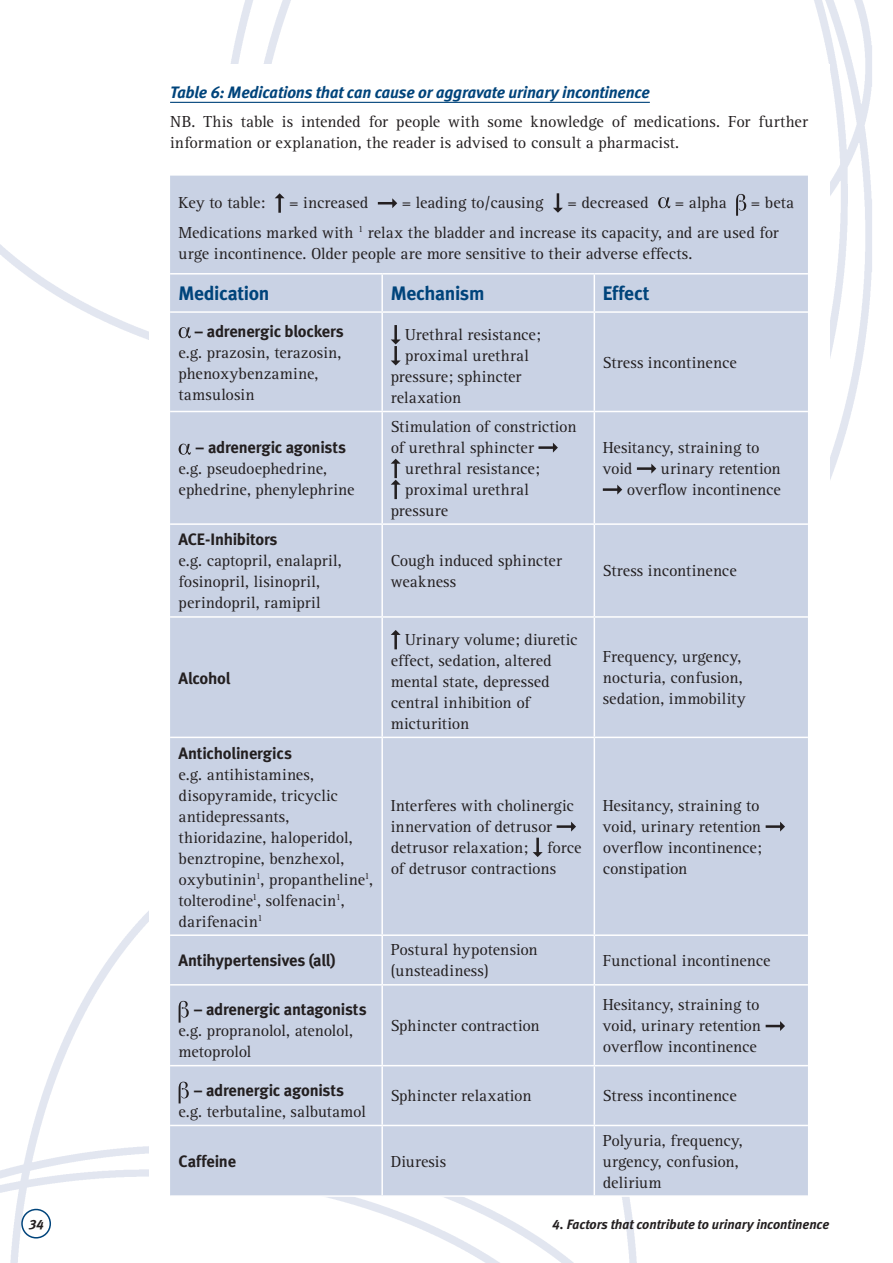
<style>
.page{position:relative;width:893px;height:1263px;background:#fff}
.page>*{position:absolute;margin:0;border:0;box-sizing:border-box;transform-origin:0 0}
.SD_B_Heading{font:19.5px "Meta Bold LF";letter-spacing:-.015em;color:#00447b}
.TEXT_RL{font:16.5px/21px "Rotis Serif";letter-spacing:.005em;color:#231f20}
.text{font:16.5px/21px "Rotis Serif";color:#231f20}
.E_Table_Heading_not{font:italic 16.5px "Meta Bold LF";letter-spacing:-.01em;color:#00447b}
.TEXT_RL-2{font:16.5px/21px "Rotis Serif";letter-spacing:-.02em;color:#231f20}
.TEXT_RL-3{font:16.5px "Meta Bold LF";letter-spacing:-.015em;color:#231f20}
.t1{font:italic 13.5px "Meta Bold LF";letter-spacing:-.005em;color:#231f20}
.s1{font-family:"Meta Bold LF"}
</style>
<div class="page">
<img style="left:0;top:0;width:872px;height:1263px">
<div style="left:149px;top:64px;width:680px;height:1122px;background:#fff"></div>
<div style="left:22px;top:1209px;width:28px;height:29px;background:#fff;border-radius:50%"></div>
<div style="left:21px;top:1209px;width:30px;height:29px;border:2px solid #00447b;border-radius:50%"></div>
<hr style="left:170px;top:102px;width:480px;height:1px;background:#00447b">
<div style="left:170px;top:176px;width:638px;height:1019px;background:#c9d2e4"></div>
<hr style="left:170px;top:273px;width:212px;height:2px;background:#fff">
<hr style="left:382px;top:273px;width:212px;height:2px;background:#fff">
<hr style="left:381px;top:275px;width:2px;height:36px;background:#fff">
<hr style="left:594px;top:273px;width:214px;height:2px;background:#fff">
<hr style="left:594px;top:275px;width:1px;height:36px;background:#fff">
<hr style="left:170px;top:311px;width:212px;height:2px;background:#fff">
<hr style="left:382px;top:311px;width:212px;height:2px;background:#fff">
<hr style="left:381px;top:313px;width:2px;height:98px;background:#fff">
<hr style="left:594px;top:311px;width:214px;height:2px;background:#fff">
<hr style="left:594px;top:313px;width:1px;height:98px;background:#fff">
<hr style="left:170px;top:411px;width:212px;height:1px;background:#fff">
<hr style="left:382px;top:411px;width:212px;height:1px;background:#fff">
<hr style="left:381px;top:412px;width:2px;height:111px;background:#fff">
<hr style="left:594px;top:411px;width:214px;height:1px;background:#fff">
<hr style="left:594px;top:412px;width:1px;height:111px;background:#fff">
<hr style="left:170px;top:523px;width:212px;height:2px;background:#fff">
<hr style="left:382px;top:523px;width:212px;height:2px;background:#fff">
<hr style="left:381px;top:525px;width:2px;height:91px;background:#fff">
<hr style="left:594px;top:523px;width:214px;height:2px;background:#fff">
<hr style="left:594px;top:525px;width:1px;height:91px;background:#fff">
<hr style="left:170px;top:616px;width:212px;height:2px;background:#fff">
<hr style="left:382px;top:616px;width:212px;height:2px;background:#fff">
<hr style="left:381px;top:618px;width:2px;height:119px;background:#fff">
<hr style="left:594px;top:616px;width:214px;height:2px;background:#fff">
<hr style="left:594px;top:618px;width:1px;height:119px;background:#fff">
<hr style="left:170px;top:737px;width:212px;height:1px;background:#fff">
<hr style="left:382px;top:737px;width:212px;height:1px;background:#fff">
<hr style="left:381px;top:738px;width:2px;height:196px;background:#fff">
<hr style="left:594px;top:737px;width:214px;height:1px;background:#fff">
<hr style="left:594px;top:738px;width:1px;height:196px;background:#fff">
<hr style="left:170px;top:934px;width:212px;height:2px;background:#fff">
<hr style="left:382px;top:934px;width:212px;height:2px;background:#fff">
<hr style="left:381px;top:936px;width:2px;height:48px;background:#fff">
<hr style="left:594px;top:934px;width:214px;height:2px;background:#fff">
<hr style="left:594px;top:936px;width:1px;height:48px;background:#fff">
<hr style="left:170px;top:984px;width:212px;height:1px;background:#fff">
<hr style="left:382px;top:984px;width:212px;height:1px;background:#fff">
<hr style="left:381px;top:985px;width:2px;height:80px;background:#fff">
<hr style="left:594px;top:984px;width:214px;height:1px;background:#fff">
<hr style="left:594px;top:985px;width:1px;height:80px;background:#fff">
<hr style="left:170px;top:1065px;width:212px;height:1px;background:#fff">
<hr style="left:382px;top:1065px;width:212px;height:1px;background:#fff">
<hr style="left:381px;top:1066px;width:2px;height:59px;background:#fff">
<hr style="left:594px;top:1065px;width:214px;height:1px;background:#fff">
<hr style="left:594px;top:1066px;width:1px;height:59px;background:#fff">
<hr style="left:170px;top:1125px;width:212px;height:1px;background:#fff">
<hr style="left:382px;top:1125px;width:212px;height:1px;background:#fff">
<hr style="left:381px;top:1126px;width:2px;height:69px;background:#fff">
<hr style="left:594px;top:1125px;width:214px;height:1px;background:#fff">
<hr style="left:594px;top:1126px;width:1px;height:69px;background:#fff">
<hr style="left:170px;top:1195px;width:212px;height:2px;background:#fff">
<hr style="left:382px;top:1195px;width:212px;height:2px;background:#fff">
<hr style="left:594px;top:1195px;width:214px;height:2px;background:#fff">
<svg style="left:275px;top:193px;width:10px;height:20px"></svg>
<svg style="left:378px;top:198px;width:19px;height:10px"></svg>
<svg style="left:553px;top:193px;width:10px;height:20px"></svg>
<svg style="left:658px;top:197px;width:12px;height:11px"></svg>
<svg style="left:736px;top:194px;width:10px;height:22px"></svg>
<svg style="left:179px;top:327px;width:12px;height:11px"></svg>
<svg style="left:391px;top:325px;width:10px;height:40px"></svg>
<svg style="left:179px;top:444px;width:12px;height:11px"></svg>
<svg style="left:538px;top:443px;width:20px;height:10px"></svg>
<svg style="left:391px;top:459px;width:10px;height:40px"></svg>
<svg style="left:637px;top:464px;width:19px;height:10px"></svg>
<svg style="left:603px;top:485px;width:19px;height:10px"></svg>
<svg style="left:391px;top:630px;width:10px;height:19px"></svg>
<svg style="left:557px;top:822px;width:19px;height:9px"></svg>
<svg style="left:533px;top:838px;width:10px;height:19px"></svg>
<svg style="left:766px;top:822px;width:19px;height:9px"></svg>
<svg style="left:179px;top:1001px;width:10px;height:22px"></svg>
<svg style="left:766px;top:1021px;width:19px;height:10px"></svg>
<svg style="left:179px;top:1082px;width:10px;height:21px"></svg>
<p class="E_Table_Heading_not" style="left:170px;top:82px;width:481px">Table 6: Medications that can cause or aggravate urinary incontinence</p>
<p class="text" style="left:170px;top:112px;width:639px">NB. This table is intended for people with some knowledge of medications. For further information or explanation, the reader is advised to consult a pharmacist.</p>
<p class="TEXT_RL" style="left:179px;top:193px;width:88px">Key to table:</p>
<p class="TEXT_RL" style="left:289px;top:193px;width:81px">= increased</p>
<p class="TEXT_RL" style="left:402px;top:193px;width:143px">= leading to/causing</p>
<p class="TEXT_RL" style="left:567px;top:193px;width:83px">= decreased</p>
<p class="TEXT_RL" style="left:675px;top:193px;width:53px">= alpha</p>
<p class="TEXT_RL" style="left:751px;top:193px;width:45px">= beta</p>
<p class="TEXT_RL" style="left:179px;top:222px;width:602px">Medications marked with <sup>1</sup> relax the bladder and increase its capacity, and are used for urge incontinence. Older people are more sensitive to their adverse effects.</p>
<p class="SD_B_Heading" style="left:179px;top:282px;width:92px">Medication</p>
<p class="SD_B_Heading" style="left:391px;top:282px;width:95px">Mechanism</p>
<p class="SD_B_Heading" style="left:603px;top:282px;width:48px">Effect</p>
<p class="TEXT_RL" style="left:179px;top:321px;width:167px;text-indent:16px"><span class="s1">– adrenergic blockers </span>e.g. prazosin, terazosin, phenoxybenzamine, tamsulosin</p>
<p class="TEXT_RL" style="left:405px;top:324px;width:137px">Urethral resistance;</p>
<p class="TEXT_RL" style="left:405px;top:345px;width:125px">proximal urethral</p>
<p class="TEXT_RL" style="left:391px;top:366px;width:132px">pressure; sphincter</p>
<p class="TEXT_RL" style="left:391px;top:387px;width:72px">relaxation</p>
<p class="TEXT_RL" style="left:603px;top:352px;width:135px">Stress incontinence</p>
<p class="TEXT_RL" style="left:179px;top:438px;width:177px;text-indent:17px"><span class="s1">– adrenergic agonists </span>e.g. pseudoephedrine, ephedrine, phenylephrine</p>
<p class="TEXT_RL" style="left:179px;top:530px;width:165px"><span class="s1">ACE-Inhibitors<br></span>e.g. captopril, enalapril, fosinopril, lisinopril, perindopril, ramipril</p>
<p class="TEXT_RL-3" style="left:179px;top:668px;width:53px">Alcohol</p>
<p class="TEXT_RL" style="left:179px;top:743px;width:196px"><span class="s1">Anticholinergics<br></span>e.g. antihistamines, disopyramide, tricyclic antidepressants, thioridazine, haloperidol, benztropine, benzhexol, oxybutinin<sup>1</sup>, propantheline<sup>1</sup>, tolterodine<sup>1</sup>, solfenacin<sup>1</sup>, darifenacin<sup>1</sup></p>
<p class="TEXT_RL" style="left:391px;top:416px;width:187px">Stimulation of constriction</p>
<p class="TEXT_RL" style="left:391px;top:437px;width:145px">of urethral sphincter</p>
<p class="TEXT_RL" style="left:405px;top:458px;width:136px">urethral resistance;</p>
<p class="TEXT_RL" style="left:405px;top:479px;width:125px">proximal urethral</p>
<p class="TEXT_RL" style="left:391px;top:500px;width:59px">pressure</p>
<p class="TEXT_RL" style="left:603px;top:437px;width:158px">Hesitancy, straining to void</p>
<p class="TEXT_RL" style="left:627px;top:458px;width:155px;text-align:right">urinary retention overflow incontinence</p>
<p class="TEXT_RL" style="left:391px;top:550px;width:173px">Cough induced sphincter weakness</p>
<p class="TEXT_RL" style="left:603px;top:561px;width:135px">Stress incontinence</p>
<p class="TEXT_RL" style="left:391px;top:629px;width:188px;text-indent:15px">Urinary volume; diuretic effect, sedation, altered mental state, depressed central inhibition of micturition</p>
<p class="TEXT_RL" style="left:603px;top:646px;width:144px">Frequency, urgency, nocturia, confusion, sedation, immobility</p>
<p class="TEXT_RL" style="left:391px;top:795px;width:192px">Interferes with cholinergic innervation of detrusor detrusor relaxation; force of detrusor contractions</p>
<p class="TEXT_RL" style="left:603px;top:795px;width:160px">Hesitancy, straining to void, urinary retention overflow incontinence; constipation</p>
<p class="TEXT_RL-3" style="left:179px;top:951px;width:159px">Antihypertensives (all)</p>
<p class="TEXT_RL" style="left:391px;top:940px;width:149px">Postural hypotension (unsteadiness)</p>
<p class="TEXT_RL" style="left:603px;top:950px;width:169px">Functional incontinence</p>
<p class="TEXT_RL-2" style="left:179px;top:1000px;width:190px;text-indent:15px"><span class="s1">– adrenergic antagonists </span>e.g. propranolol, atenolol, metoprolol</p>
<p class="TEXT_RL" style="left:603px;top:994px;width:160px;text-align:justify">Hesitancy, straining to void, urinary retention overflow incontinence</p>
<p class="TEXT_RL" style="left:391px;top:1015px;width:151px">Sphincter contraction</p>
<p class="TEXT_RL" style="left:179px;top:1080px;width:189px;text-align:center"><span class="s1">– adrenergic agonists<br></span>e.g. terbutaline, salbutamol</p>
<p class="TEXT_RL" style="left:391px;top:1086px;width:142px">Sphincter relaxation</p>
<p class="TEXT_RL" style="left:603px;top:1086px;width:135px">Stress incontinence</p>
<p class="TEXT_RL-3" style="left:179px;top:1151px;width:59px">Caffeine</p>
<p class="TEXT_RL" style="left:391px;top:1151px;width:57px">Diuresis</p>
<p class="TEXT_RL" style="left:603px;top:1130px;width:142px">Polyuria, frequency, urgency, confusion, delirium</p>
<p class="t1" style="left:29px;top:1216px;width:16px">34</p>
<p class="t1" style="left:552px;top:1216px;width:278px">4. Factors that contribute to urinary incontinence</p>
</div>
